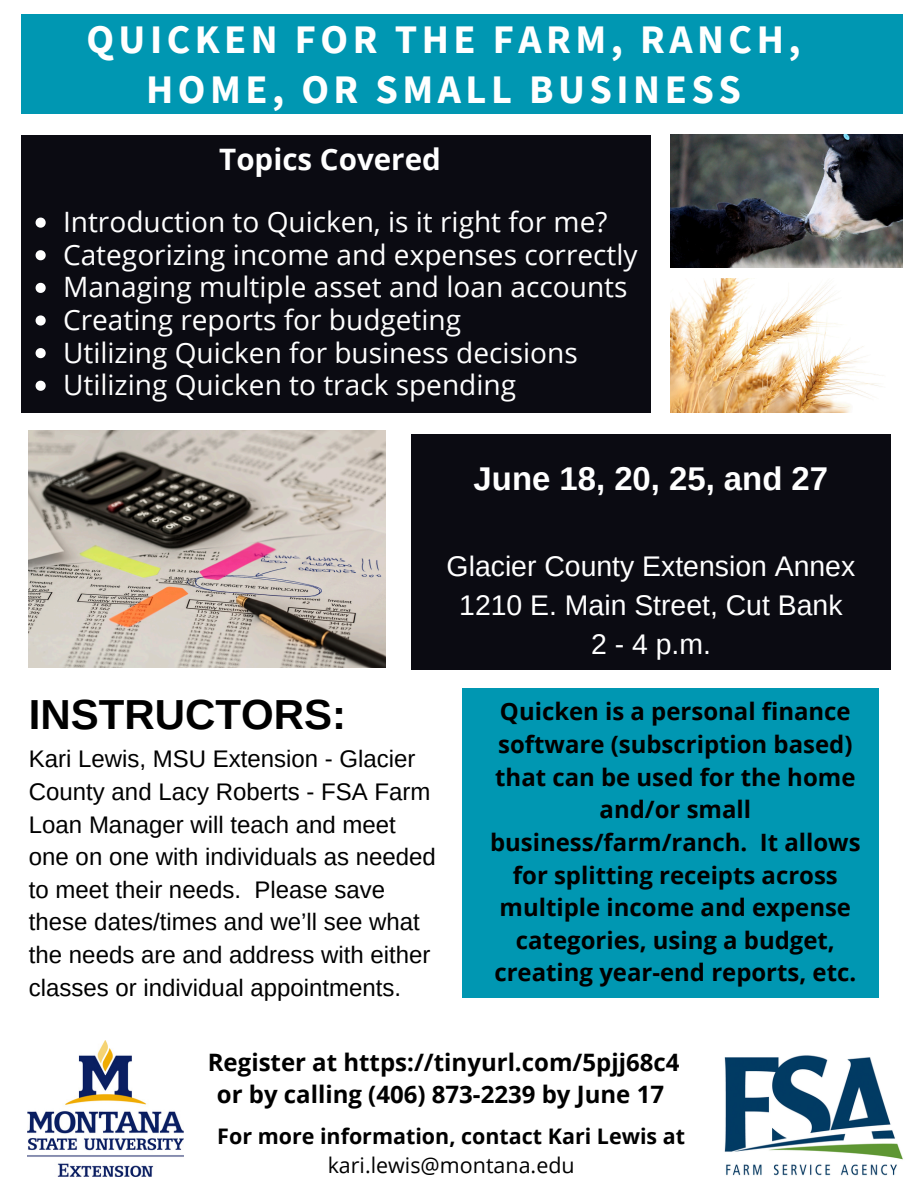
<style>
.page{position:relative;width:918px;height:1188px;background:#fff}
.page>*{position:absolute;margin:0;border:0;box-sizing:border-box;transform-origin:0 0}
.t1{font:700 42px "Arimo";color:#000}
.t2{font:700 40.5px/50.7px "Source Sans Pro";letter-spacing:.11em;color:#fff;text-align:center}
.t3{font:700 32.85px "Arimo";color:#fff}
.t4{font:700 29.55px "Open Sans";color:#fff}
.t5{font:28.35px/39.3px "Arimo";color:#fff;text-align:center}
.t6{font:28.05px "Open Sans";color:#fff}
.t7{font:700 24px/32.7px "Open Sans";color:#000;text-align:center}
.t8{font:24px/32.7px "Arimo";color:#000}
.t9{font:700 21.45px/29.2px "Open Sans";color:#000;text-align:center}
.s1{font-weight:400}
</style>
<div class="page">
<img style="left:670px;top:135px;width:233px;height:132px">
<img style="left:670px;top:279px;width:213px;height:134px">
<div style="left:462px;top:688px;width:416px;height:309px;background:#0097b2"></div>
<div style="left:21px;top:135px;width:630px;height:278px;background:#0b0b12"></div>
<div style="left:21px;top:14px;width:882px;height:100px;background:#0097b2"></div>
<img style="left:27px;top:1041px;width:157px;height:136px">
<div style="left:412px;top:434px;width:479px;height:236px;background:#0b0b12"></div>
<img style="left:29px;top:430px;width:357px;height:238px">
<img style="left:724px;top:1055px;width:179px;height:121px">
<svg style="left:36px;top:218px;width:10px;height:10px"></svg>
<svg style="left:36px;top:250px;width:10px;height:10px"></svg>
<svg style="left:36px;top:283px;width:10px;height:10px"></svg>
<svg style="left:36px;top:315px;width:10px;height:11px"></svg>
<svg style="left:36px;top:348px;width:10px;height:10px"></svg>
<svg style="left:36px;top:381px;width:10px;height:10px"></svg>
<p class="t2" style="left:86px;top:13px;width:716px">QUICKEN FOR THE FARM, RANCH,<br>HOME, OR SMALL BUSINESS</p>
<p class="t4" style="left:219px;top:139px;width:223px">Topics Covered</p>
<p class="t6" style="left:63px;top:202px;width:546px">Introduction to Quicken, is it right for me?</p>
<p class="t6" style="left:63px;top:235px;width:576px">Categorizing income and expenses correctly</p>
<p class="t6" style="left:63px;top:267px;width:566px">Managing multiple asset and loan accounts</p>
<h2 class="t6" style="left:63px;top:300px;width:400px">Creating reports for budgeting</h2>
<h4 class="t6" style="left:63px;top:333px;width:516px">Utilizing Quicken for business decisions</h4>
<h6 class="t6" style="left:63px;top:365px;width:455px">Utilizing Quicken to track spending</h6>
<p class="t3" style="left:474px;top:460px;width:356px">June 18, 20, 25, and 27</p>
<h5 class="t5" style="left:447px;top:546px;width:410px">Glacier County Extension Annex<br>1210 E. Main Street, Cut Bank<br>2 - 4 p.m.</h5>
<p class="t1" style="left:29px;top:691px;width:319px">INSTRUCTORS:</p>
<p class="t8" style="left:29px;top:743px;width:408px">Kari Lewis, MSU Extension - Glacier County and Lacy Roberts - FSA Farm Loan Manager will teach and meet one on one with individuals as needed to meet their needs. Please save these dates/times and we’ll see what the needs are and address with either classes or individual appointments.</p>
<p class="t7" style="left:490px;top:695px;width:372px">Quicken is a personal finance software (subscription based) that can be used for the home and/or small business/farm/ranch. It allows for splitting receipts across multiple income and expense categories, using a budget, creating year-end reports, etc.</p>
<h5 class="t7" style="left:208px;top:1045px;width:473px">Register at https://tinyurl.com/5pjj68c4 or by calling (406) 873-2239 by June 17</h5>
<p class="t9" style="left:217px;top:1121px;width:469px">For more information, contact Kari Lewis at <span class="s1">kari.lewis@montana.edu</span></p>
</div>
